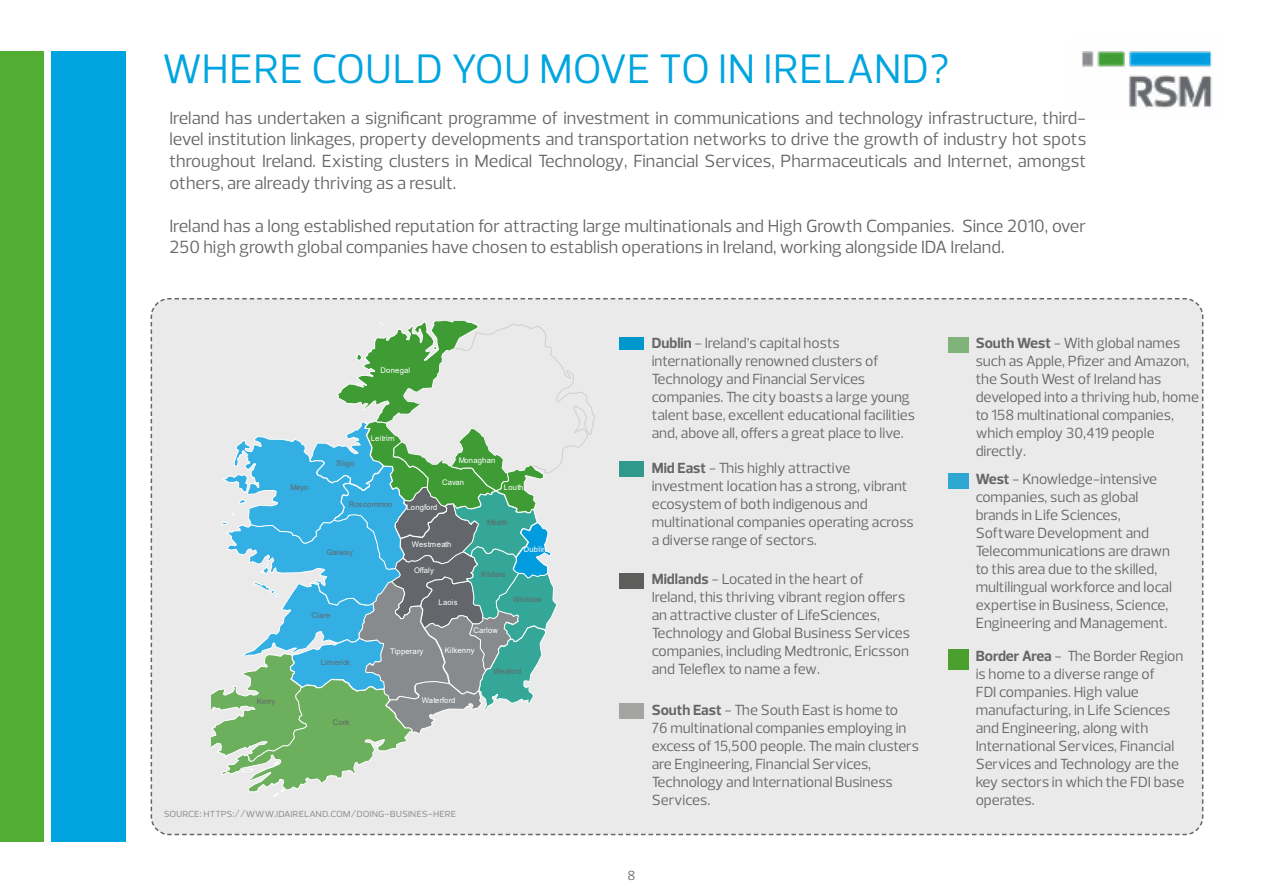
<style>
.page{position:relative;width:1263px;height:893px;background:#fff}
.page>*{position:absolute;margin:0;border:0;box-sizing:border-box;transform-origin:0 0}
.t1{font:42px "Prelo";letter-spacing:.015em;color:#00a5df}
.t2{font:18px/21.6px "Prelo";color:#666665;text-align:justify}
.t3{font:15px/18px "Prelo";color:#666665}
.t4{font:13.5px "Prelo";color:#666665}
.t5{font:10.5px "Prelo";color:#8c8c8b}
.t6{font:7.8px "Arial";letter-spacing:.025em;color:#fff}
.t7{font:7.8px "Arial";letter-spacing:.025em;color:#63666a}
.t8{font:7.8px "Arial";color:#fff}
.t9{font:7.8px "Arial";letter-spacing:-.015em;color:#63666a}
.s1{font-weight:700}
</style>
<div class="page">
<div style="left:150px;top:298px;width:1054px;height:538px;background:#eaeaea"></div>
<div style="left:619px;top:337px;width:24px;height:13px;background:#0097cc"></div>
<div style="left:619px;top:461px;width:24px;height:16px;background:#2f998b"></div>
<div style="left:619px;top:573px;width:24px;height:15px;background:#5d5d5c"></div>
<div style="left:619px;top:703px;width:24px;height:15px;background:#a4a4a3"></div>
<div style="left:948px;top:337px;width:21px;height:16px;background:#7fb37a"></div>
<div style="left:948px;top:473px;width:21px;height:16px;background:#2ea7d2"></div>
<div style="left:948px;top:650px;width:21px;height:20px;background:#4b9f2d"></div>
<svg style="left:212px;top:321px;width:383px;height:476px;background:#a1c7c0"></svg>
<img style="left:1081px;top:51px;width:131px;height:58px">
<div style="left:51px;top:51px;width:74px;height:791px;background:#00a5df"></div>
<div style="left:0;top:51px;width:43px;height:791px;background:#52ae32"></div>
<h1 class="t1" style="left:163px;top:43px;width:789px">WHERE COULD YOU MOVE TO IN IRELAND?</h1>
<p class="t2" style="left:169px;top:107px;width:918px">Ireland has undertaken a significant programme of investment in communications and technology infrastructure, third&shy;level institution linkages, property developments and transportation networks to drive the growth of industry hot spots throughout Ireland. Existing clusters in Medical Technology, Financial Services, Pharmaceuticals and Internet, amongst others, are already thriving as a result.</p>
<p class="t2" style="left:169px;top:215px;width:918px">Ireland has a long established reputation for attracting large multinationals and High Growth Companies. Since 2010, over<br>250 high growth global companies have chosen to establish operations in Ireland, working alongside IDA Ireland.</p>
<p class="t6" style="left:381px;top:365px;width:31px">Donegal</p>
<p class="t7" style="left:290px;top:482px;width:19px">Mayo</p>
<p class="t7" style="left:337px;top:458px;width:19px">Sligo</p>
<p class="t6" style="left:371px;top:433px;width:25px">Leitrim</p>
<p class="t7" style="left:349px;top:499px;width:45px">Roscommon</p>
<p class="t7" style="left:327px;top:547px;width:28px">Galway</p>
<p class="t7" style="left:311px;top:610px;width:20px">Clare</p>
<p class="t6" style="left:459px;top:455px;width:38px">Monaghan</p>
<p class="t6" style="left:442px;top:477px;width:24px">Cavan</p>
<p class="t6" style="left:406px;top:502px;width:33px">Longford</p>
<p class="t6" style="left:504px;top:482px;width:21px">Louth</p>
<p class="t7" style="left:487px;top:517px;width:22px">Meath</p>
<p class="t8" style="left:412px;top:539px;width:41px">Westmeath</p>
<p class="t6" style="left:524px;top:544px;width:24px">Dublin</p>
<p class="t6" style="left:414px;top:565px;width:21px">Offaly</p>
<p class="t7" style="left:481px;top:568px;width:26px">Kildare</p>
<p class="t6" style="left:439px;top:597px;width:21px">Laois</p>
<p class="t7" style="left:513px;top:594px;width:30px">Wicklow</p>
<p class="t6" style="left:473px;top:625px;width:26px">Carlow</p>
<p class="t7" style="left:321px;top:656px;width:31px">Limerick</p>
<p class="t6" style="left:390px;top:646px;width:35px">Tipperary</p>
<p class="t6" style="left:445px;top:645px;width:31px">Kilkenny</p>
<p class="t7" style="left:257px;top:696px;width:20px">Kerry</p>
<p class="t8" style="left:422px;top:694px;width:35px">Waterford</p>
<p class="t7" style="left:333px;top:717px;width:18px">Cork</p>
<p class="t9" style="left:493px;top:666px;width:29px">Wexford</p>
<p class="t5" style="left:164px;top:807px;width:294px">source: https://www.idaireland.com/doing-busines-here</p>
<p class="t3" style="left:652px;top:334px;width:265px"><span class="s1">Dublin</span> - Ireland’s capital hosts internationally renowned clusters of Technology and Financial Services companies. The city boasts a large young talent base, excellent educational facilities and, above all, offers a great place to live.</p>
<p class="t3" style="left:652px;top:459px;width:264px"><span class="s1">Mid East</span> - This highly attractive investment location has a strong, vibrant ecosystem of both indigenous and multinational companies operating across a diverse range of sectors.</p>
<p class="t3" style="left:652px;top:570px;width:260px"><span class="s1">Midlands</span> - Located in the heart of Ireland, this thriving vibrant region offers an attractive cluster of LifeSciences, Technology and Global Business Services companies, including Medtronic, Ericsson and Teleflex to name a few.</p>
<p class="t3" style="left:652px;top:701px;width:269px"><span class="s1">South East</span> - The South East is home to<br>76 multinational companies employing in excess of 15,500 people. The main clusters are Engineering, Financial Services, Technology and International Business Services.</p>
<p class="t4" style="left:627px;top:867px;width:9px">8</p>
<p class="t3" style="left:976px;top:334px;width:225px"><span class="s1">South West</span> - With global names such as Apple, Pfizer and Amazon, the South West of Ireland has developed into a thriving hub, home to 158 multinational companies, which employ 30,419 people directly.</p>
<p class="t3" style="left:976px;top:470px;width:198px"><span class="s1">West</span> - Knowledge-intensive companies, such as global brands in Life Sciences,<br>Software Development and<br>Telecommunications are drawn to this area due to the skilled, multilingual workforce and local expertise in Business, Science,<br>Engineering and Management.</p>
<p class="t3" style="left:976px;top:647px;width:210px"><span class="s1">Border Area</span> - The Border Region is home to a diverse range of<br>FDI companies. High value manufacturing, in Life Sciences and Engineering, along with<br>International Services, Financial<br>Services and Technology are the key sectors in which the FDI base operates.</p>
</div>
